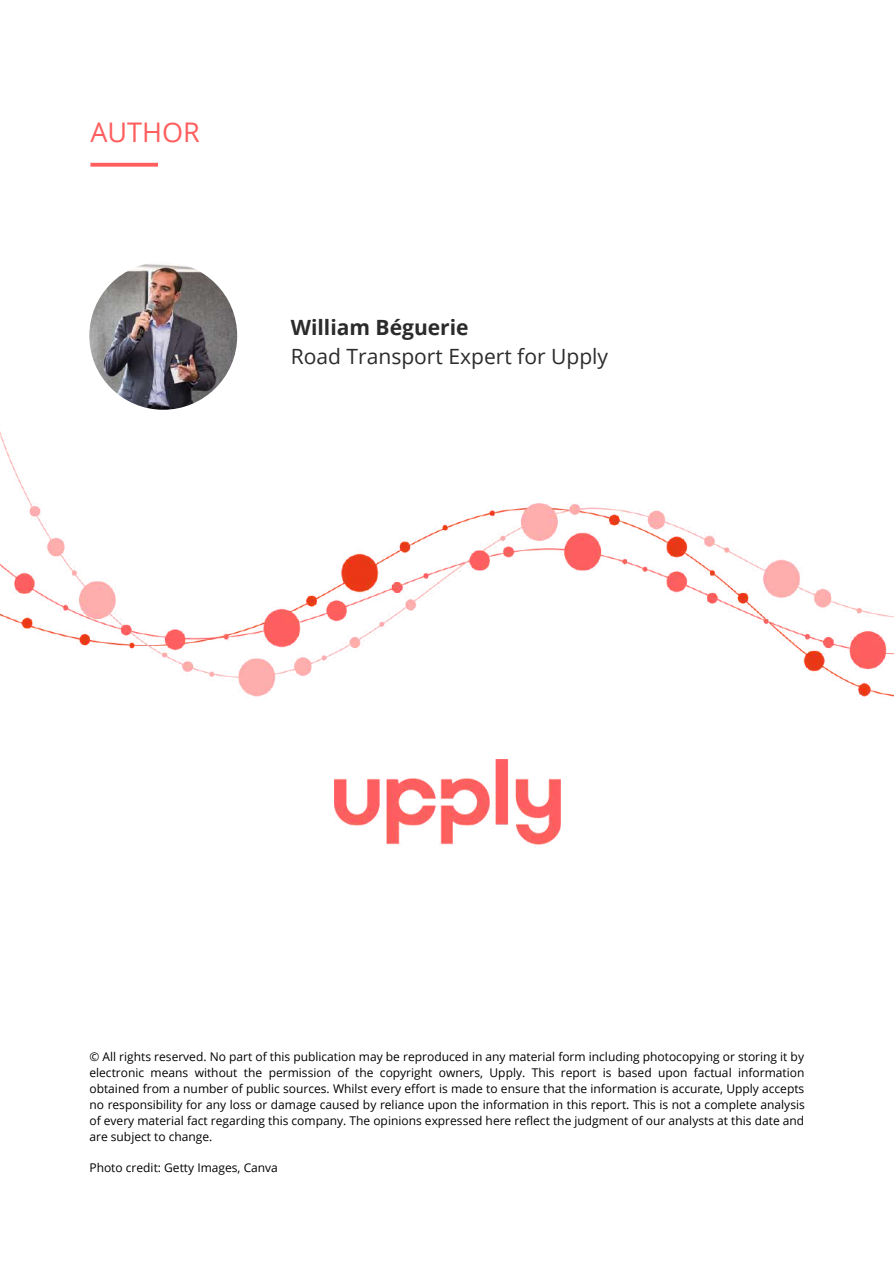
<style>
.page{position:relative;width:894px;height:1264px;background:#fff}
.page>*{position:absolute;margin:0;border:0;box-sizing:border-box;transform-origin:0 0}
.t1{font:27px "Open Sans";color:#ff5e5e}
.t2{font:21px "Open Sans";color:#2b2b2b}
.t3{font:700 21px "Open Sans";color:#2b2b2b}
.t4{font:12px/16px "Open Sans";color:#000;text-align:justify}
</style>
<div class="page">
<img style="left:0;top:405px;width:893px;height:292px">
<img style="left:334px;top:760px;width:226px;height:85px">
<svg style="left:90px;top:163px;width:68px;height:4px"></svg>
<img style="left:89px;top:262px;width:148px;height:148px;border-radius:50%">
<h1 class="t1" style="left:90px;top:113px;width:111px">AUTHOR</h1>
<h2 class="t3" style="left:291px;top:312px;width:179px">William Béguerie</h2>
<h2 class="t2" style="left:291px;top:342px;width:319px">Road Transport Expert for Upply</h2>
<p class="t4" style="left:89px;top:1047px;width:716px">© All rights reserved. No part of this publication may be reproduced in any material form including photocopying or storing it by electronic means without the permission of the copyright owners, Upply. This report is based upon factual information obtained from a number of public sources. Whilst every effort is made to ensure that the information is accurate, Upply accepts no responsibility for any loss or damage caused by reliance upon the information in this report. This is not a complete analysis of every material fact regarding this company. The opinions expressed here reflect the judgment of our analysts at this date and are subject to change.</p>
<p class="t4" style="left:89px;top:1159px;width:190px">Photo credit: Getty Images, Canva</p>
</div>
